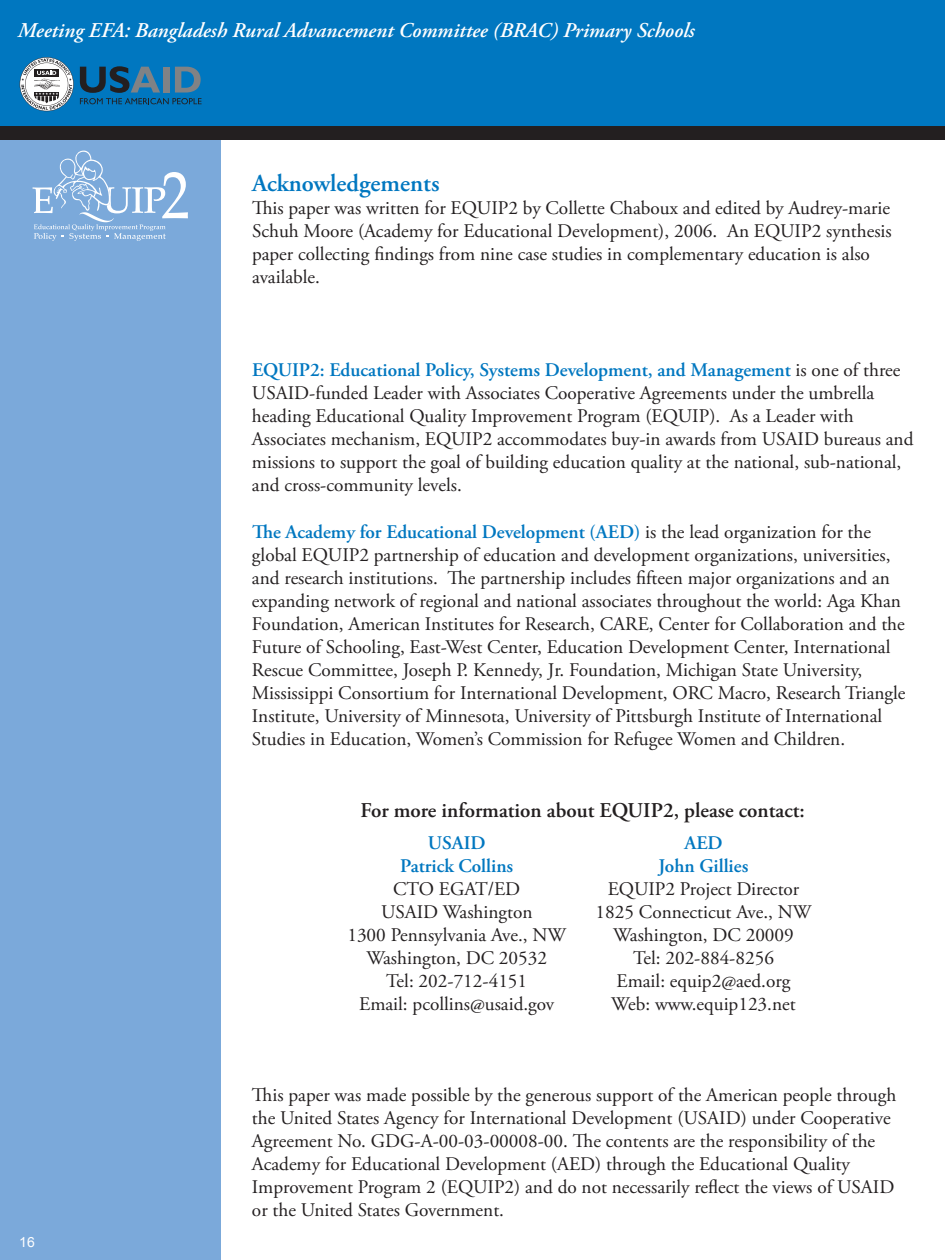
<style>
.page{position:relative;width:945px;height:1260px;background:#fff}
.page>*{position:absolute;margin:0;border:0;box-sizing:border-box;transform-origin:0 0}
.t1{font:600 24.5px "Adobe Garamond Pro";color:#0077c0}
.t2{font:italic 600 21px "Adobe Garamond Pro";color:#fff}
.t3{font:600 21px "Adobe Garamond Pro";color:#231f20}
.t4{font:19.25px/23.1px "Adobe Garamond Pro";color:#231f20}
.t5{font:600 19.25px "Adobe Garamond Pro";color:#0077c0}
.t6{font:14px "Arial";color:#fff}
.s1{font-weight:600;color:#0077c0}
</style>
<div class="page">
<div style="left:0;top:126px;width:220px;height:1134px;background:#7ba9da"></div>
<div style="left:0;top:0;width:945px;height:126px;background:#0077c0"></div>
<div style="left:0;top:126px;width:945px;height:13px;background:#231f20"></div>
<svg style="left:80px;top:66px;width:122px;height:38px"></svg>
<svg style="left:20px;top:57px;width:54px;height:54px"></svg>
<svg style="left:33px;top:151px;width:155px;height:90px"></svg>
<p class="t2" style="left:18px;top:18px;width:678px">Meeting EFA: Bangladesh Rural Advancement Committee (BRAC) Primary Schools</p>
<p class="t1" style="left:252px;top:169px;width:189px">Acknowledgements</p>
<p class="t4" style="left:252px;top:197px;width:641px">This paper was written for EQUIP2 by Collette Chaboux and edited by Audrey-marie Schuh Moore (Academy for Educational Development), 2006. An EQUIP2 synthesis paper collecting findings from nine case studies in complementary education is also available.</p>
<p class="t4" style="left:252px;top:359px;width:663px"><span class="s1">EQUIP2: Educational Policy, Systems Development, and Management</span> is one of three USAID-funded Leader with Associates Cooperative Agreements under the umbrella heading Educational Quality Improvement Program (EQUIP). As a Leader with Associates mechanism, EQUIP2 accommodates buy-in awards from USAID bureaus and missions to support the goal of building education quality at the national, sub-national, and cross-community levels.</p>
<p class="t4" style="left:252px;top:521px;width:655px"><span class="s1">The Academy for Educational Development (AED)</span> is the lead organization for the global EQUIP2 partnership of education and development organizations, universities, and research institutions. The partnership includes fifteen major organizations and an expanding network of regional and national associates throughout the world: Aga Khan Foundation, American Institutes for Research, CARE, Center for Collaboration and the Future of Schooling, East-West Center, Education Development Center, International Rescue Committee, Joseph P. Kennedy, Jr. Foundation, Michigan State University, Mississippi Consortium for International Development, ORC Macro, Research Triangle Institute, University of Minnesota, University of Pittsburgh Institute of International Studies in Education, Women’s Commission for Refugee Women and Children.</p>
<p class="t3" style="left:361px;top:798px;width:446px">For more information about EQUIP2, please contact:</p>
<p class="t5" style="left:428px;top:832px;width:60px">USAID</p>
<p class="t5" style="left:684px;top:832px;width:40px">AED</p>
<p class="t5" style="left:400px;top:855px;width:115px">Patrick Collins</p>
<p class="t5" style="left:659px;top:855px;width:91px">John Gillies</p>
<p class="t4" style="left:393px;top:878px;width:129px">CTO EGAT/ED</p>
<p class="t4" style="left:608px;top:878px;width:193px">EQUIP2 Project Director</p>
<p class="t4" style="left:381px;top:901px;width:153px">USAID Washington</p>
<p class="t4" style="left:596px;top:901px;width:217px">1825 Connecticut Ave., NW</p>
<p class="t4" style="left:347px;top:924px;width:220px">1300 Pennsylvania Ave., NW</p>
<p class="t4" style="left:613px;top:924px;width:182px">Washington, DC 20009</p>
<p class="t4" style="left:366px;top:947px;width:182px">Washington, DC 20532</p>
<p class="t4" style="left:633px;top:947px;width:142px">Tel: 202-884-8256</p>
<p class="t4" style="left:386px;top:970px;width:142px">Tel: 202-712-4151</p>
<p class="t4" style="left:617px;top:970px;width:175px">Email: equip2@aed.org</p>
<p class="t4" style="left:359px;top:993px;width:197px">Email: pcollins@usaid.gov</p>
<p class="t4" style="left:611px;top:993px;width:186px">Web: www.equip123.net</p>
<p class="t6" style="left:19px;top:1233px;width:17px">16</p>
<p class="t4" style="left:252px;top:1084px;width:646px">This paper was made possible by the generous support of the American people through the United States Agency for International Development (USAID) under Cooperative Agreement No. GDG-A-00-03-00008-00. The contents are the responsibility of the Academy for Educational Development (AED) through the Educational Quality Improvement Program 2 (EQUIP2) and do not necessarily reflect the views of USAID or the United States Government.</p>
</div>
